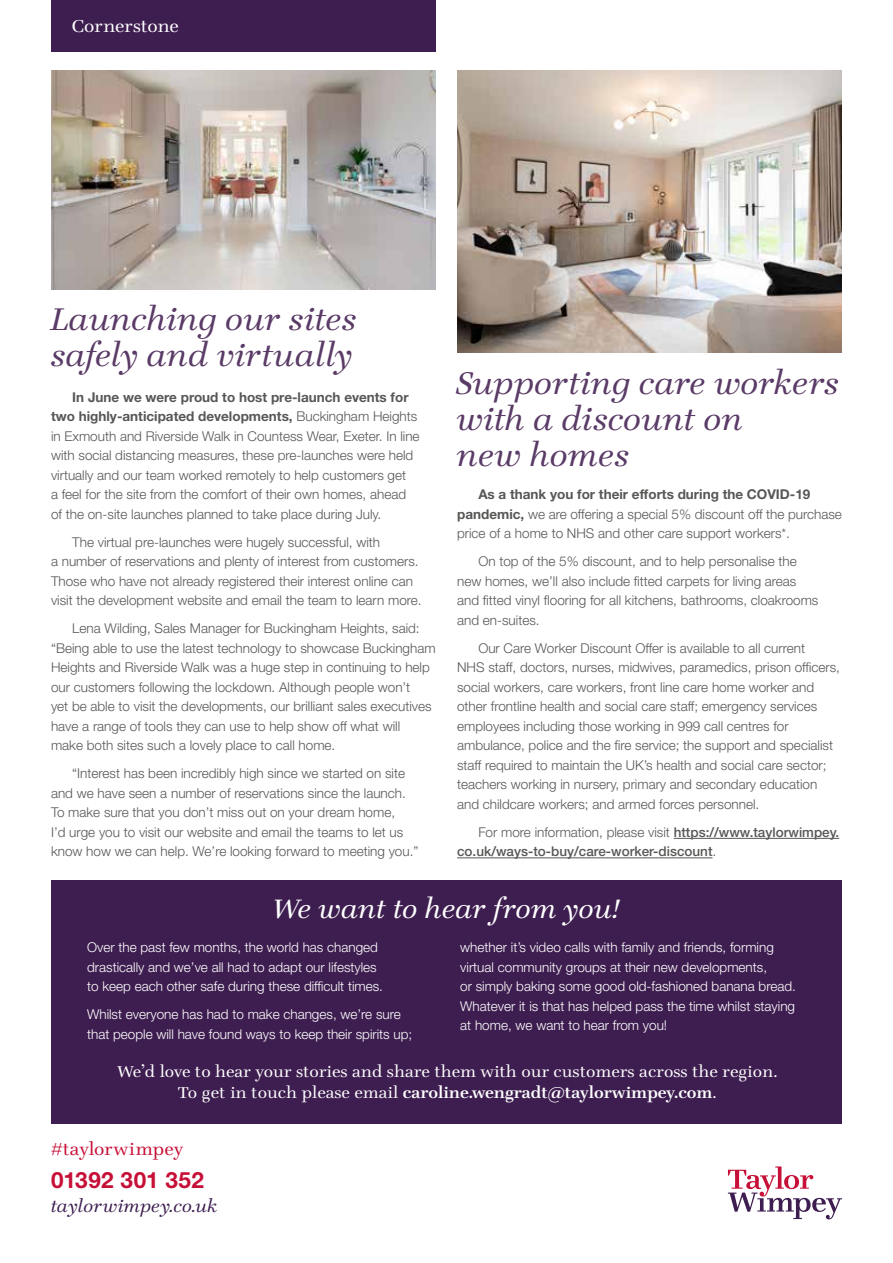
<style>
.page{position:relative;width:893px;height:1263px;background:#fff}
.page>*{position:absolute;margin:0;border:0;box-sizing:border-box;transform-origin:0 0}
.t1{font:italic 30px/36px "Teimer LOT";letter-spacing:-.005em;color:#5a3a66}
.t2{font:italic 25.5px "Teimer LOT";letter-spacing:-.01em;color:#fff}
.t3{font:700 22.5px "Helvetica Neue LT Std";letter-spacing:.015em;color:#c61037}
.t4{font:italic 16.5px "Teimer LOT";letter-spacing:.005em;color:#3e1e50}
.t5{font:16.5px "Teimer LOT";letter-spacing:.005em;color:#c61037}
.t6{font:16.5px "Teimer LOT";letter-spacing:-.01em;color:#fff}
.t7{font:15px/21px "Teimer LOT";color:#fff;text-align:center}
.t8{font:300 13.5px/19.5px "Helvetica Neue LT Std";color:#575756}
.t9{font:300 13.5px/19.5px "Helvetica Neue LT Std";color:#fff}
.t10{font:500 13.5px/19.5px "Helvetica Neue LT Std";color:#575756}
.s1{font-weight:700}
.s2{font-weight:300}
</style>
<div class="page">
<img style="left:457px;top:71px;width:385px;height:282px">
<img style="left:51px;top:71px;width:385px;height:218px">
<div style="left:51px;top:0;width:385px;height:51px;background:#3e1e50"></div>
<hr style="left:674px;top:838px;width:165px;height:1px;background:#575756">
<hr style="left:457px;top:857px;width:255px;height:1px;background:#575756">
<svg style="left:728px;top:1166px;width:114px;height:53px"></svg>
<div style="left:51px;top:880px;width:791px;height:244px;background:#3e1e50"></div>
<p class="t6" style="left:72px;top:15px;width:108px">Cornerstone</p>
<h1 class="t1" style="left:51px;top:301px;width:308px">Launching our sites safely and virtually</h1>
<p class="t8" style="left:51px;top:387px;width:370px;text-indent:21px"><span class="s1">In June we were proud to host pre-launch events for two highly-anticipated developments,</span> Buckingham Heights in Exmouth and Riverside Walk in Countess Wear, Exeter. In line with social distancing measures, these pre-launches were held virtually and our team worked remotely to help customers get<br>a feel for the site from the comfort of their own homes, ahead of the on-site launches planned to take place during July.</p>
<p class="t8" style="left:51px;top:532px;width:372px;text-indent:21px">The virtual pre-launches were hugely successful, with<br>a number of reservations and plenty of interest from customers.<br>Those who have not already registered their interest online can visit the development website and email the team to learn more.</p>
<p class="t8" style="left:51px;top:618px;width:386px;text-indent:21px">Lena Wilding, Sales Manager for Buckingham Heights, said: “Being able to use the latest technology to showcase Buckingham Heights and Riverside Walk was a huge step in continuing to help our customers following the lockdown. Although people won’t<br>yet be able to visit the developments, our brilliant sales executives have a range of tools they can use to help show off what will<br>make both sites such a lovely place to call home.</p>
<p class="t8" style="left:51px;top:763px;width:369px;text-indent:21px">“Interest has been incredibly high since we started on site and we have seen a number of reservations since the launch.<br>To make sure that you don’t miss out on your dream home,<br>I’d urge you to visit our website and email the teams to let us know how we can help. We’re looking forward to meeting you.”</p>
<h1 class="t1" style="left:457px;top:365px;width:384px">Supporting care workers with a discount on<br>new homes</h1>
<p class="t8" style="left:457px;top:485px;width:386px;text-indent:21px"><span class="s1">As a thank you for their efforts during the COVID-19 pandemic,</span> we are offering a special 5% discount off the purchase price of a home to NHS and other care support workers*.</p>
<p class="t8" style="left:457px;top:552px;width:363px;text-indent:21px">On top of the 5% discount, and to help personalise the new homes, we’ll also include fitted carpets for living areas and fitted vinyl flooring for all kitchens, bathrooms, cloakrooms and en-suites.</p>
<p class="t8" style="left:457px;top:638px;width:384px;text-indent:21px">Our Care Worker Discount Offer is available to all current<br>NHS staff, doctors, nurses, midwives, paramedics, prison officers, social workers, care workers, front line care home worker and other frontline health and social care staff; emergency services employees including those working in 999 call centres for ambulance, police and the fire service; the support and specialist staff required to maintain the UK’s health and social care sector; teachers working in nursery, primary and secondary education and childcare workers; and armed forces personnel.</p>
<p class="t10" style="left:457px;top:822px;width:384px;text-indent:21px"><span class="s2">For more information, please visit</span> https://www.taylorwimpey. co.uk/ways-to-buy/care-worker-discount<span class="s2">.</span></p>
<h2 class="t2" style="left:273px;top:891px;width:348px">We want to hear from you!</h2>
<p class="t9" style="left:87px;top:937px;width:297px">Over the past few months, the world has changed drastically and we’ve all had to adapt our lifestyles to keep each other safe during these difficult times.</p>
<p class="t9" style="left:87px;top:1004px;width:327px">Whilst everyone has had to make changes, we’re sure that people will have found ways to keep their spirits up;</p>
<p class="t9" style="left:460px;top:937px;width:337px">whether it’s video calls with family and friends, forming virtual community groups at their new developments,<br>or simply baking some good old-fashioned banana bread.<br>Whatever it is that has helped pass the time whilst staying at home, we want to hear from you!</p>
<p class="t7" style="left:118px;top:1061px;width:661px">We’d love to hear your stories and share them with our customers across the region.<br>To get in touch please email <span class="s1">caroline.wengradt@taylorwimpey.com</span>.</p>
<p class="t5" style="left:51px;top:1138px;width:134px">#taylorwimpey</p>
<h3 class="t3" style="left:51px;top:1166px;width:154px">01392 301 352</h3>
<p class="t4" style="left:51px;top:1194px;width:168px">taylorwimpey.co.uk</p>
</div>
